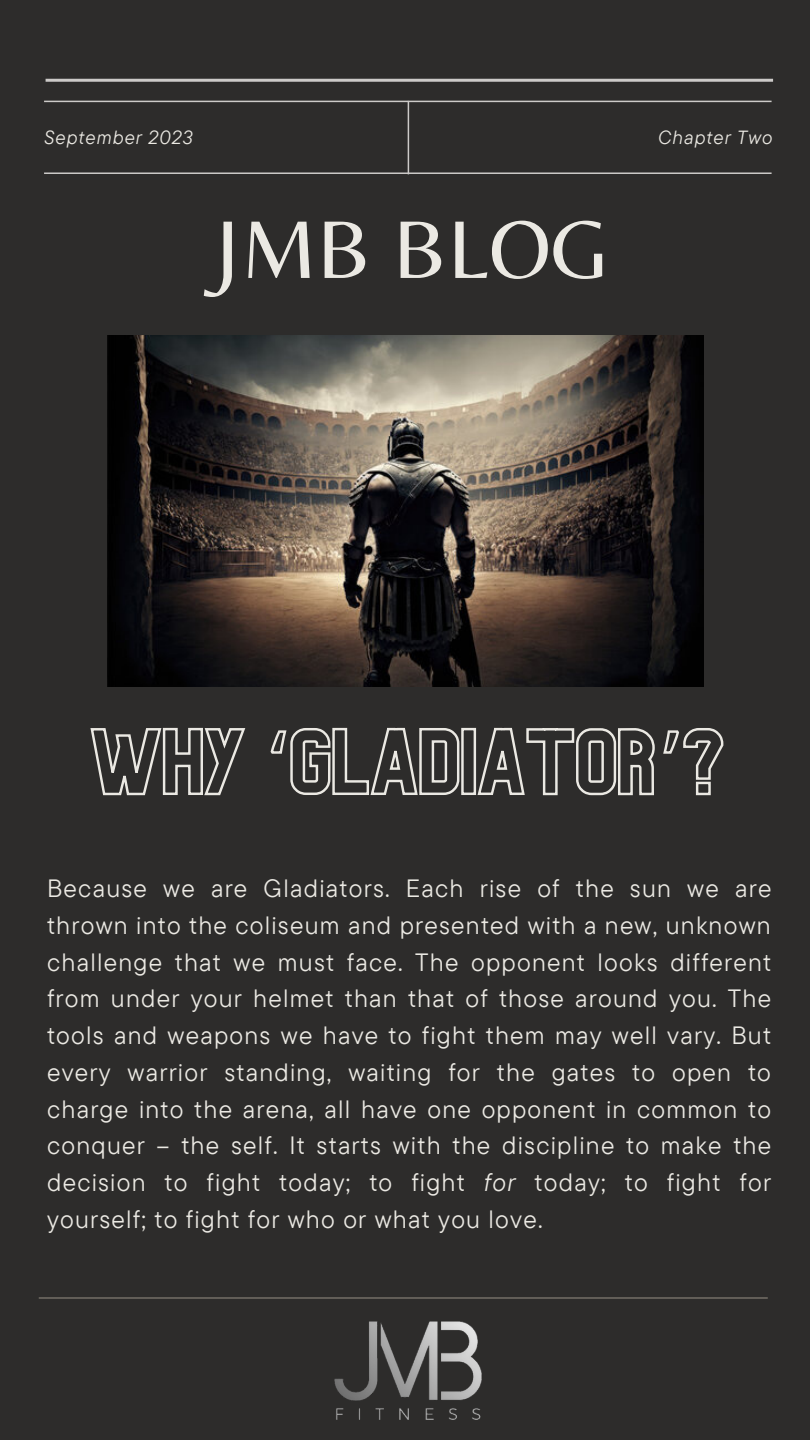
<style>
.page{position:relative;width:810px;height:1440px;background:#2d2c2b}
.page>*{position:absolute;margin:0;border:0;box-sizing:border-box;transform-origin:0 0}
.t1{font:85px "Belleza";color:#ebe9e3}
.t2{font:25px/36.8px "TT Commons Pro";letter-spacing:.05em;color:#ebe9e3;text-align:justify}
.t3{font:italic 19px "TT Commons Pro";letter-spacing:.05em;color:#ebe9e3}
.s1{font-style:italic}
</style>
<div class="page">
<hr style="left:44px;top:172px;width:728px;height:2px;background:#cccac8">
<hr style="left:408px;top:101px;width:1px;height:73px;background:#cccac8">
<hr style="left:39px;top:1297px;width:729px;height:2px;background:#736f67">
<hr style="left:44px;top:101px;width:728px;height:1px;background:#cccac8">
<img style="left:107px;top:336px;width:596px;height:350px">
<hr style="left:46px;top:79px;width:727px;height:3px;background:#cccac8">
<img style="left:334px;top:1321px;width:148px;height:99px">
<svg style="left:90px;top:727px;width:156px;height:69px"></svg>
<svg style="left:270px;top:727px;width:385px;height:69px"></svg>
<svg style="left:663px;top:728px;width:61px;height:68px"></svg>
<p class="t3" style="left:44px;top:125px;width:150px">September 2023</p>
<p class="t3" style="left:658px;top:125px;width:116px">Chapter Two</p>
<p class="t1" style="left:208px;top:199px;width:402px">JMB BLOG</p>
<p class="t2" style="left:47px;top:869px;width:726px">Because we are Gladiators. Each rise of the sun we are thrown into the coliseum and presented with a new, unknown challenge that we must face. The opponent looks different from under your helmet than that of those around you. The tools and weapons we have to fight them may well vary. But every warrior standing, waiting for the gates to open to charge into the arena, all have one opponent in common to conquer – the self. It starts with the discipline to make the decision to fight today; to fight <span class="s1">for</span> today; to fight for yourself; to fight for who or what you love.</p>
</div>
